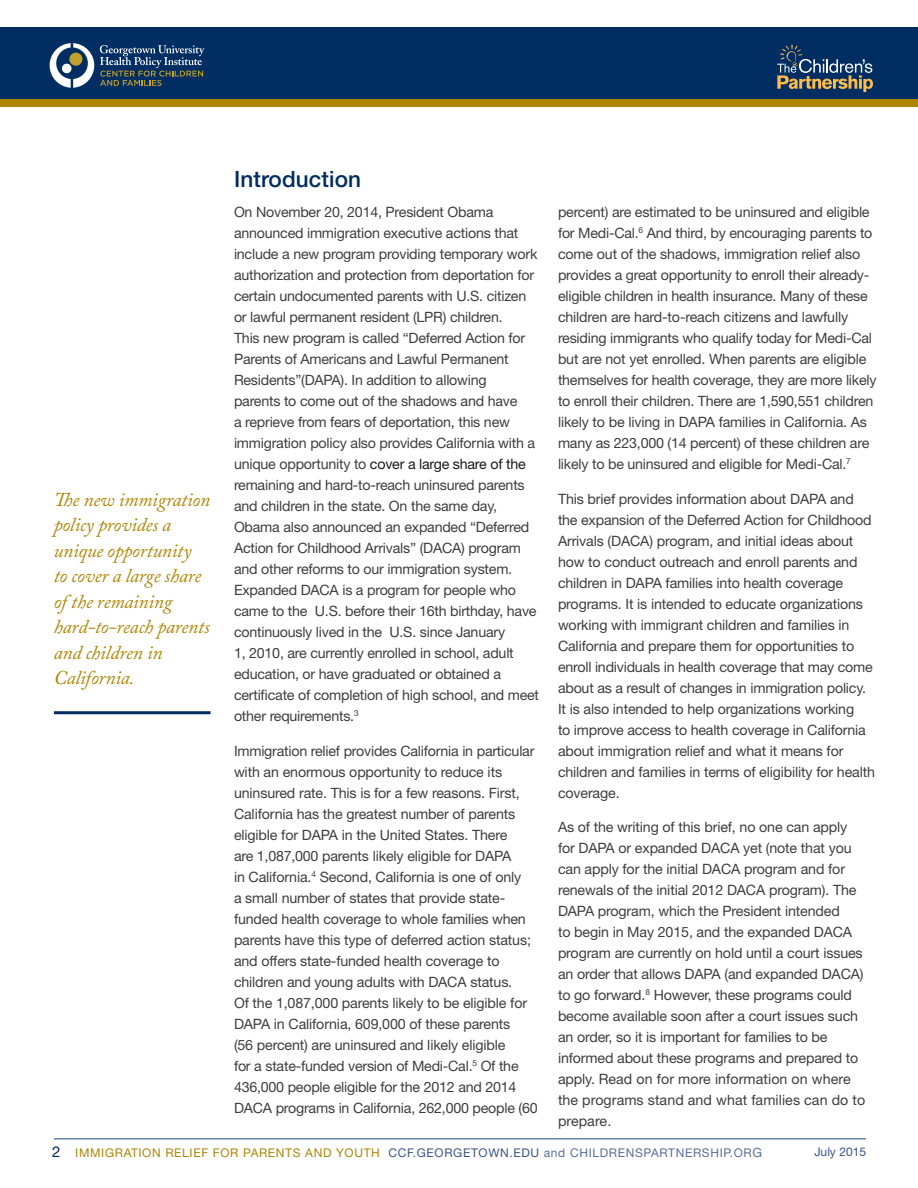
<style>
.page{position:relative;width:918px;height:1188px;background:#fff}
.page>*{position:absolute;margin:0;border:0;box-sizing:border-box;transform-origin:0 0}
.Headers{font:500 22.5px "Helvetica Neue LT Std";letter-spacing:.005em;color:#002c62}
.Gold_sidebar_italic{font:italic 19.5px/25.5px "Adobe Caslon Pro";letter-spacing:-.01em;color:#ad8504}
.body_copy{font:14.25px/21px "Helvetica Neue LT Std";letter-spacing:-.015em;color:#3e3e3f}
.t1{font:12px "Helvetica Neue LT Std";letter-spacing:.055em;color:#ad8504}
.t2{font:12px "Helvetica Neue LT Std";color:#375586}
.s1{color:#1a1a1a}
.s2{font-size:15px;color:#002c62}
.s3{color:#375586}
.s4{color:#596f9a}
.s5{font-size:12.75px;color:#596f9a}
</style>
<div class="page">
<hr style="left:54px;top:1138px;width:812px;height:1px;background:#1c4779">
<div style="left:0;top:27px;width:918px;height:72px;background:#002d62"></div>
<svg style="left:100px;top:45px;width:104px;height:41px"></svg>
<svg style="left:50px;top:43px;width:44px;height:45px"></svg>
<div style="left:0;top:99px;width:918px;height:8px;background:#ad8504"></div>
<svg style="left:777px;top:44px;width:96px;height:48px"></svg>
<hr style="left:54px;top:711px;width:157px;height:3px;background:#002c62">
<p class="Gold_sidebar_italic" style="left:54px;top:486px;width:158px">The new immigration policy provides a unique opportunity<br>to cover a large share of the remaining hard-to-reach parents and children in<br>California.</p>
<p class="Headers" style="left:234px;top:166px;width:129px">Introduction</p>
<p class="body_copy" style="left:234px;top:201px;width:307px">On November 20, 2014, President Obama announced immigration executive actions that include a new program providing temporary work authorization and protection from deportation for certain undocumented parents with U.S. citizen or lawful permanent resident (LPR) children.<br>This new program is called “Deferred Action for Parents of Americans and Lawful Permanent Residents”(DAPA). In addition to allowing<br>parents to come out of the shadows and have<br>a reprieve from fears of deportation, this new immigration policy also provides California with a unique opportunity to <span class="s1">cover a large share of the </span>remaining and hard-to-reach uninsured parents and children in the state. On the same day, Obama also announced an expanded “Deferred Action for Childhood Arrivals” (DACA) program and other reforms to our immigration system.<br>Expanded DACA is a program for people who came to the U.S. before their 16th birthday, have continuously lived in the U.S. since January<br>1, 2010, are currently enrolled in school, adult education, or have graduated or obtained a certificate of completion of high school, and meet other requirements.<sup>3</sup></p>
<p class="body_copy" style="left:234px;top:740px;width:305px">Immigration relief provides California in particular with an enormous opportunity to reduce its uninsured rate. This is for a few reasons. First, California has the greatest number of parents eligible for DAPA in the United States. There<br>are 1,087,000 parents likely eligible for DAPA<br>in California.<sup>4</sup> Second, California is one of only<br>a small number of states that provide state&shy;funded health coverage to whole families when parents have this type of deferred action status; and offers state-funded health coverage to children and young adults with DACA status.<br>Of the 1,087,000 parents likely to be eligible for DAPA in California, 609,000 of these parents<br>(56 percent) are uninsured and likely eligible<br>for a state-funded version of Medi-Cal.<sup>5</sup> Of the 436,000 people eligible for the 2012 and 2014<br>DACA programs in California, 262,000 people (60</p>
<p class="body_copy" style="left:558px;top:201px;width:320px">percent) are estimated to be uninsured and eligible for Medi-Cal.<sup>6</sup> And third, by encouraging parents to come out of the shadows, immigration relief also provides a great opportunity to enroll their already&shy;eligible children in health insurance. Many of these children are hard-to-reach citizens and lawfully residing immigrants who qualify today for Medi-Cal but are not yet enrolled. When parents are eligible themselves for health coverage, they are more likely to enroll their children. There are 1,590,551 children likely to be living in DAPA families in California. As many as 223,000 (14 percent) of these children are likely to be uninsured and eligible for Medi-Cal.<sup>7</sup></p>
<p class="body_copy" style="left:558px;top:488px;width:319px">This brief provides information about DAPA and the expansion of the Deferred Action for Childhood Arrivals (DACA) program, and initial ideas about how to conduct outreach and enroll parents and children in DAPA families into health coverage programs. It is intended to educate organizations working with immigrant children and families in California and prepare them for opportunities to enroll individuals in health coverage that may come about as a result of changes in immigration policy.<br>It is also intended to help organizations working<br>to improve access to health coverage in California about immigration relief and what it means for children and families in terms of eligibility for health coverage.</p>
<p class="body_copy" style="left:558px;top:816px;width:309px">As of the writing of this brief, no one can apply for DAPA or expanded DACA yet (note that you can apply for the initial DACA program and for renewals of the initial 2012 DACA program). The DAPA program, which the President intended<br>to begin in May 2015, and the expanded DACA program are currently on hold until a court issues an order that allows DAPA (and expanded DACA) to go forward.<sup>8</sup> However, these programs could become available soon after a court issues such an order, so it is important for families to be informed about these programs and prepared to apply. Read on for more information on where the programs stand and what families can do to prepare.</p>
<p class="t1" style="left:52px;top:1145px;width:711px"><span class="s2">2</span> IMMIGRATION RELIEF FOR PARENTS AND YOUTH <span class="s3">CCF.GEORGETOWN.EDU</span> <span class="s4">and CHILDRENSPARTNERSHIP.OR</span><span class="s5">G</span></p>
<p class="t2" style="left:814px;top:1145px;width:53px">July 2015</p>
</div>
